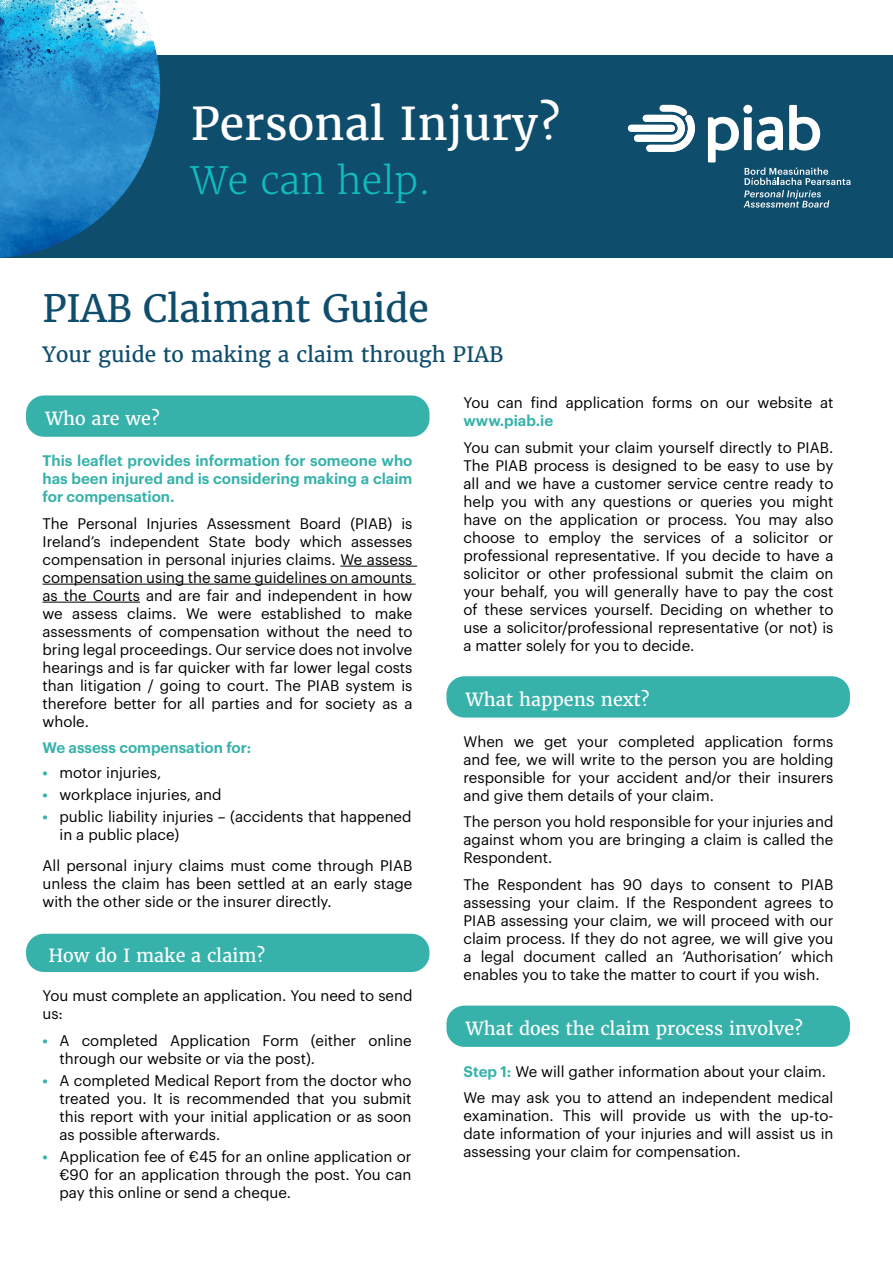
<style>
.page{position:relative;width:893px;height:1263px;background:#fff}
.page>*{position:absolute;margin:0;border:0;box-sizing:border-box;transform-origin:0 0}
.top_h1{font:45px "Merriweather";color:#fff}
.main_h1{font:37.5px "Merriweather";letter-spacing:-.01em;color:#0f4d6c}
.top_h2{font:300 37.5px "Merriweather";color:#0fbcbe}
.intro{font:21px "Merriweather";color:#0f4d6c}
.q_in_bubble{font:18px "Merriweather";color:#fff}
.body{font:15px/18px "Graphik";color:#000;text-align:justify}
.body-2{font:600 15px/18px "Graphik";color:#37b2ab;text-align:justify}
.s1{font-weight:600;color:#37b2ab}
</style>
<div class="page">
<hr style="left:340px;top:566px;width:77px;height:1px;background:#000">
<hr style="left:43px;top:584px;width:373px;height:1px;background:#000">
<hr style="left:43px;top:602px;width:97px;height:1px;background:#000">
<div style="left:26px;top:395px;width:403px;height:42px;background:#37b2ab;border-radius:18px"></div>
<div style="left:446px;top:676px;width:404px;height:41px;background:#37b2ab;border-radius:18px"></div>
<div style="left:26px;top:934px;width:403px;height:38px;background:#37b2ab;border-radius:18px"></div>
<div style="left:0;top:56px;width:893px;height:202px;background:#0f4d6c"></div>
<img style="left:0;top:0;width:160px;height:258px">
<svg style="left:628px;top:105px;width:67px;height:47px"></svg>
<svg style="left:708px;top:105px;width:142px;height:103px"></svg>
<div style="left:446px;top:1005px;width:404px;height:42px;background:#37b2ab;border-radius:18px"></div>
<p class="top_h1" style="left:191px;top:96px;width:371px">Personal Injury?</p>
<p class="top_h2" style="left:191px;top:157px;width:242px">We can help.</p>
<p class="main_h1" style="left:43px;top:285px;width:388px">PIAB Claimant Guide</p>
<p class="intro" style="left:43px;top:341px;width:462px">Your guide to making a claim through PIAB</p>
<p class="q_in_bubble" style="left:45px;top:407px;width:116px">Who are we?</p>
<p class="body-2" style="left:43px;top:450px;width:371px">This leaflet provides information for someone who has been injured and is considering making a claim for compensation.</p>
<p class="body" style="left:43px;top:513px;width:371px">The Personal Injuries Assessment Board (PIAB) is Ireland’s independent State body which assesses compensation in personal injuries claims. We assess compensation using the same guidelines on amounts as the Courts and are fair and independent in how we assess claims. We were established to make assessments of compensation without the need to bring legal proceedings. Our service does not involve hearings and is far quicker with far lower legal costs than litigation / going to court. The PIAB system is therefore better for all parties and for society as a whole.</p>
<p class="body-2" style="left:43px;top:737px;width:210px">We assess compensation for:</p>
<p class="body" style="left:43px;top:762px;width:120px"><span class="s1">•</span> motor injuries,</p>
<p class="body" style="left:43px;top:784px;width:181px"><span class="s1">•</span> workplace injuries, and</p>
<p class="body" style="left:60px;top:806px;width:354px;text-indent:-17px"><span class="s1">•</span> public liability injuries – (accidents that happened in a public place)</p>
<p class="body" style="left:43px;top:855px;width:371px">All personal injury claims must come through PIAB unless the claim has been settled at an early stage with the other side or the insurer directly.</p>
<p class="q_in_bubble" style="left:48px;top:944px;width:218px">How do I make a claim?</p>
<p class="body" style="left:43px;top:985px;width:371px">You must complete an application. You need to send us:</p>
<p class="body" style="left:60px;top:1030px;width:354px;text-indent:-17px"><span class="s1">•</span> A completed Application Form (either online through our website or via the post).</p>
<p class="body" style="left:60px;top:1070px;width:354px;text-indent:-17px"><span class="s1">•</span> A completed Medical Report from the doctor who treated you. It is recommended that you submit this report with your initial application or as soon as possible afterwards.</p>
<p class="body" style="left:60px;top:1146px;width:354px;text-indent:-17px"><span class="s1">•</span> Application fee of €45 for an online application or €90 for an application through the post. You can pay this online or send a cheque.</p>
<p class="body" style="left:463px;top:392px;width:371px">You can find application forms on our website at <span class="s1">www.piab.ie</span></p>
<p class="body" style="left:463px;top:437px;width:371px">You can submit your claim yourself directly to PIAB.<br>The PIAB process is designed to be easy to use by all and we have a customer service centre ready to help you with any questions or queries you might have on the application or process. You may also choose to employ the services of a solicitor or professional representative. If you decide to have a solicitor or other professional submit the claim on your behalf, you will generally have to pay the cost of these services yourself. Deciding on whether to use a solicitor/professional representative (or not) is a matter solely for you to decide.</p>
<p class="q_in_bubble" style="left:466px;top:688px;width:185px">What happens next?</p>
<p class="body" style="left:463px;top:731px;width:371px">When we get your completed application forms and fee, we will write to the person you are holding responsible for your accident and/or their insurers and give them details of your claim.</p>
<p class="body" style="left:463px;top:812px;width:371px">The person you hold responsible for your injuries and against whom you are bringing a claim is called the Respondent.</p>
<p class="body" style="left:463px;top:874px;width:371px">The Respondent has 90 days to consent to PIAB assessing your claim. If the Respondent agrees to PIAB assessing your claim, we will proceed with our claim process. If they do not agree, we will give you a legal document called an ‘Authorisation’ which enables you to take the matter to court if you wish.</p>
<p class="q_in_bubble" style="left:466px;top:1017px;width:339px">What does the claim process involve?</p>
<p class="body" style="left:463px;top:1061px;width:364px"><span class="s1">Step 1:</span> We will gather information about your claim.</p>
<p class="body" style="left:463px;top:1088px;width:371px">We may ask you to attend an independent medical examination. This will provide us with the up-to&shy;date information of your injuries and will assist us in assessing your claim for compensation.</p>
</div>
